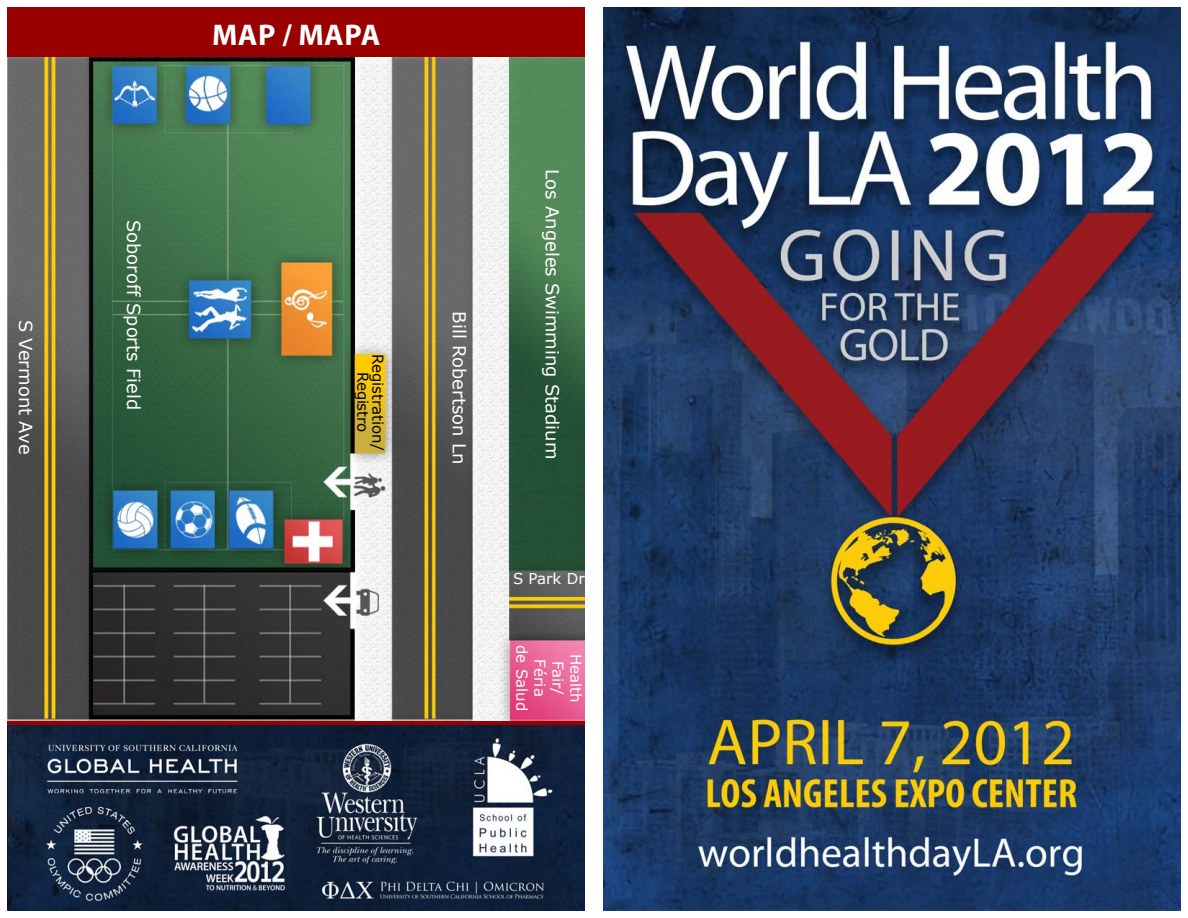
<style>
.page{position:relative;width:1188px;height:918px;background:#fff}
.page>*{position:absolute;margin:0;border:0;box-sizing:border-box;transform-origin:0 0}
.t1{font:700 30px "Myriad Pro";letter-spacing:.015em;color:#fff}
.t2{font:18px "Verdana";color:#fff}
.t3{font:15px "Verdana";color:#fff}
.t4{font:15px "Verdana";letter-spacing:-.01em;color:#000}
</style>
<div class="page">
<div style="left:8px;top:8px;width:577px;height:902px;background:#900"></div>
<img style="left:8px;top:725px;width:576px;height:185px">
<img style="left:7px;top:57px;width:578px;height:663px">
<img style="left:603px;top:8px;width:577px;height:902px">
<p class="t1" style="left:212px;top:15px;width:170px">MAP / MAPA</p>
<p class="t2" style="left:145px;top:220px;width:192px;rotate:90deg">Soboroff Sports Field</p>
<p class="t2" style="left:37px;top:320px;width:136px;rotate:90deg">S Vermont Ave</p>
<p class="t2" style="left:471px;top:311px;width:154px;rotate:90deg">Bill Robertson Ln</p>
<p class="t4" style="left:388px;top:354px;width:98px;rotate:90deg">Registration/</p>
<p class="t4" style="left:373px;top:372px;width:61px;rotate:90deg">Registro</p>
<p class="t2" style="left:564px;top:169px;width:291px;rotate:90deg">Los Angeles Swimming Stadium</p>
<p class="t3" style="left:513px;top:569px;width:73px">S Park Dr</p>
<p class="t3" style="left:532px;top:645px;width:67px;rotate:90deg">de Salud</p>
<p class="t3" style="left:586px;top:654px;width:50px;rotate:90deg">Health</p>
<p class="t3" style="left:550px;top:659px;width:39px;rotate:90deg">Féria</p>
<p class="t3" style="left:568px;top:661px;width:36px;rotate:90deg">Fair/</p>
</div>
